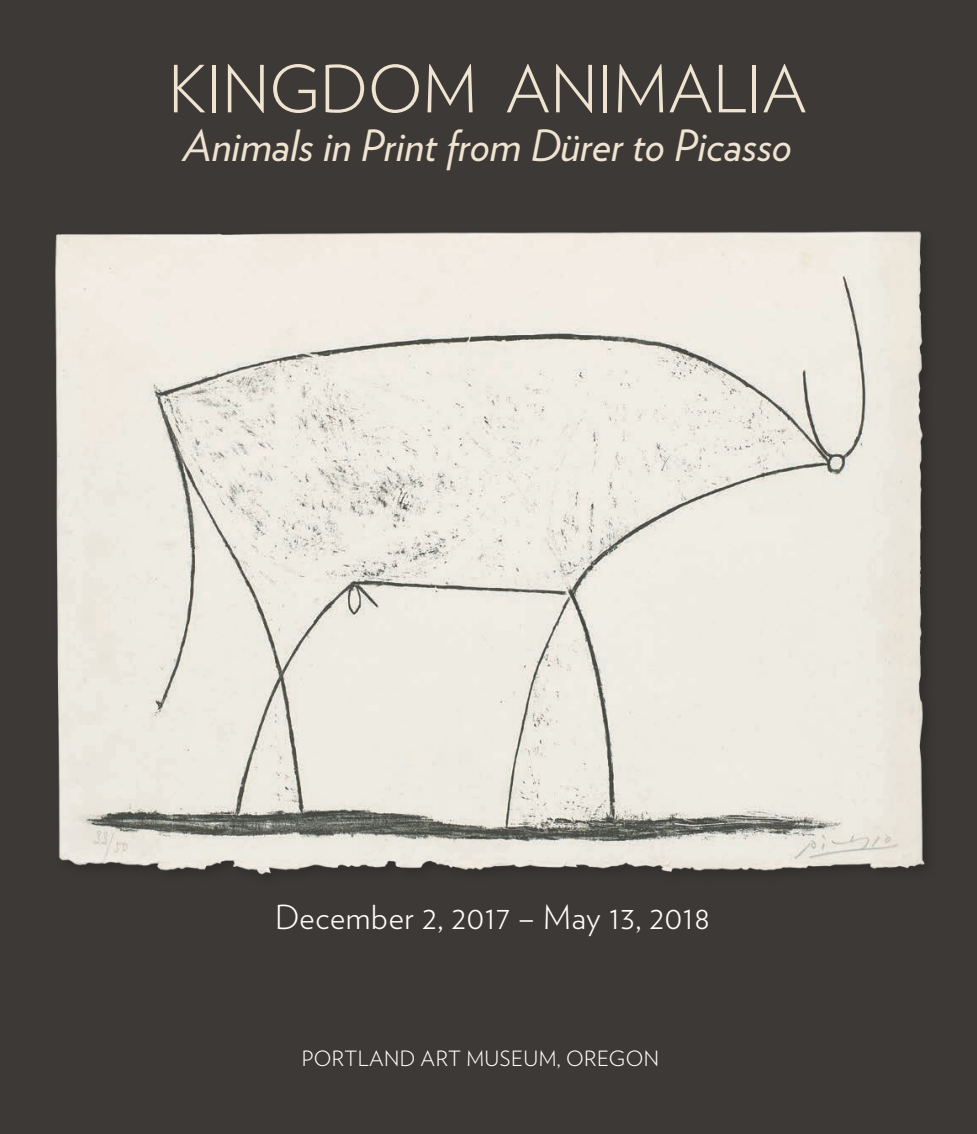
<style>
.page{position:relative;width:977px;height:1134px;background:#fff}
.page>*{position:absolute;margin:0;border:0;box-sizing:border-box;transform-origin:0 0}
.t1{font:300 64.92px "Verlag";color:#efe4d2}
.t2{font:italic 43.05px "Verlag";color:#efe4d2}
.t3{font:300 33.07px "Verlag";letter-spacing:.02em;color:#fff}
.t4{font:300 21px "Verlag";letter-spacing:.02em;color:#fff}
</style>
<div class="page">
<div style="left:0;top:0;width:976px;height:1134px;background:#3d3936"></div>
<img style="left:55px;top:231px;width:870px;height:644px">
<h1 class="t1" style="left:168px;top:50px;width:623px">KINGDOM ANIMALIA</h1>
<p class="t2" style="left:183px;top:120px;width:610px">Animals in Print from Dürer to Picasso</p>
<p class="t3" style="left:275px;top:897px;width:436px">DECEMBER 2, 2017 – MAY 13, 2018</p>
<p class="t4" style="left:302px;top:1046px;width:359px">PORTLAND ART MUSEUM, OREGON</p>
</div>
